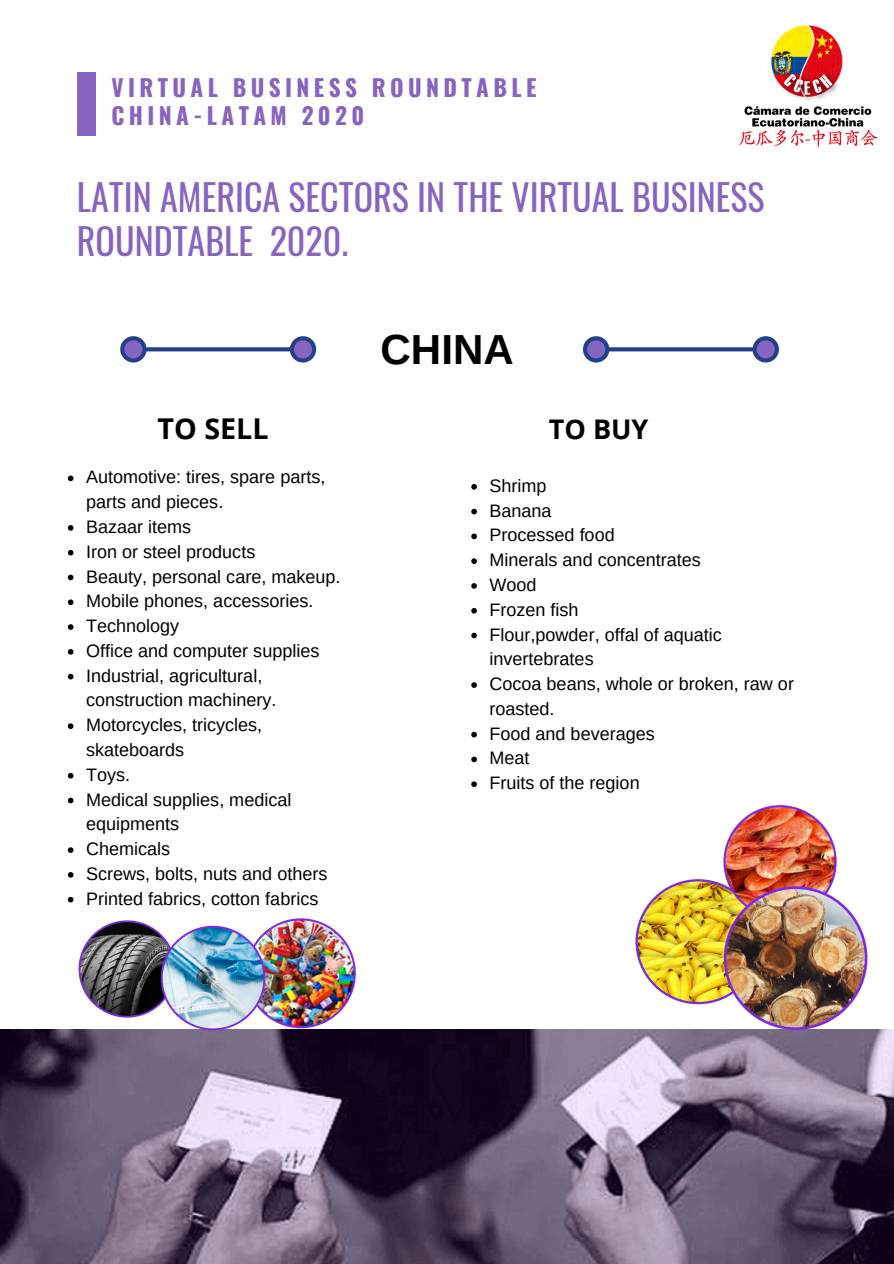
<style>
.page{position:relative;width:894px;height:1264px;background:#fff}
.page>*{position:absolute;margin:0;border:0;box-sizing:border-box;transform-origin:0 0}
.t1{font:700 42px "Arimo";color:#000}
.t2{font:36px/44px "Oswald";color:#8864c1}
.t3{font:700 28.65px "Open Sans";color:#000}
.t4{font:700 27px "Open Sans";color:#000}
.t5{font:700 23.25px/28.2px "Oswald";letter-spacing:.19em;color:#8864c1}
.t6{font:18px/24.8px "Arimo";color:#000}
</style>
<div class="page">
<div style="left:77px;top:72px;width:18px;height:63px;background:#8864c1"></div>
<img style="left:0;top:1029px;width:893px;height:234px">
<svg style="left:120px;top:336px;width:196px;height:26px"></svg>
<svg style="left:583px;top:336px;width:195px;height:26px"></svg>
<img style="left:78px;top:918px;width:278px;height:112px">
<img style="left:635px;top:805px;width:232px;height:224px">
<svg style="left:68px;top:475px;width:5px;height:6px"></svg>
<svg style="left:68px;top:525px;width:5px;height:5px"></svg>
<svg style="left:68px;top:550px;width:5px;height:5px"></svg>
<svg style="left:68px;top:574px;width:5px;height:6px"></svg>
<svg style="left:68px;top:599px;width:5px;height:6px"></svg>
<svg style="left:68px;top:624px;width:5px;height:6px"></svg>
<svg style="left:68px;top:649px;width:5px;height:5px"></svg>
<svg style="left:68px;top:673px;width:5px;height:6px"></svg>
<svg style="left:68px;top:723px;width:5px;height:6px"></svg>
<svg style="left:68px;top:773px;width:5px;height:5px"></svg>
<svg style="left:68px;top:797px;width:5px;height:6px"></svg>
<svg style="left:68px;top:847px;width:5px;height:5px"></svg>
<svg style="left:68px;top:872px;width:5px;height:5px"></svg>
<svg style="left:68px;top:896px;width:5px;height:6px"></svg>
<svg style="left:471px;top:484px;width:6px;height:5px"></svg>
<svg style="left:471px;top:509px;width:6px;height:5px"></svg>
<svg style="left:471px;top:533px;width:6px;height:6px"></svg>
<svg style="left:471px;top:558px;width:6px;height:6px"></svg>
<svg style="left:471px;top:583px;width:6px;height:5px"></svg>
<svg style="left:471px;top:608px;width:6px;height:5px"></svg>
<svg style="left:471px;top:632px;width:6px;height:6px"></svg>
<svg style="left:471px;top:682px;width:6px;height:6px"></svg>
<svg style="left:471px;top:731px;width:6px;height:6px"></svg>
<svg style="left:471px;top:756px;width:6px;height:6px"></svg>
<svg style="left:471px;top:781px;width:6px;height:6px"></svg>
<img style="left:739px;top:25px;width:139px;height:123px">
<p class="t5" style="left:111px;top:72px;width:426px">VIRTUAL BUSINESS ROUNDTABLE<br>CHINA-LATAM 2020</p>
<h2 class="t2" style="left:77px;top:173px;width:688px">LATIN AMERICA SECTORS IN THE VIRTUAL BUSINESS<br>ROUNDTABLE 2020.</h2>
<h1 class="t1" style="left:380px;top:326px;width:135px">CHINA</h1>
<h3 class="t3" style="left:157px;top:408px;width:112px">TO SELL</h3>
<h3 class="t4" style="left:548px;top:410px;width:101px">TO BUY</h3>
<p class="t6" style="left:86px;top:465px;width:256px">Automotive: tires, spare parts, parts and pieces.<br>Bazaar items<br>Iron or steel products<br>Beauty, personal care, makeup.<br>Mobile phones, accessories.<br>Technology<br>Office and computer supplies<br>Industrial, agricultural, construction machinery.<br>Motorcycles, tricycles, skateboards<br>Toys.<br>Medical supplies, medical equipments<br>Chemicals<br>Screws, bolts, nuts and others<br>Printed fabrics, cotton fabrics</p>
<p class="t6" style="left:489px;top:473px;width:306px">Shrimp<br>Banana<br>Processed food<br>Minerals and concentrates<br>Wood<br>Frozen fish<br>Flour,powder, offal of aquatic invertebrates<br>Cocoa beans, whole or broken, raw or roasted.<br>Food and beverages<br>Meat<br>Fruits of the region</p>
</div>
